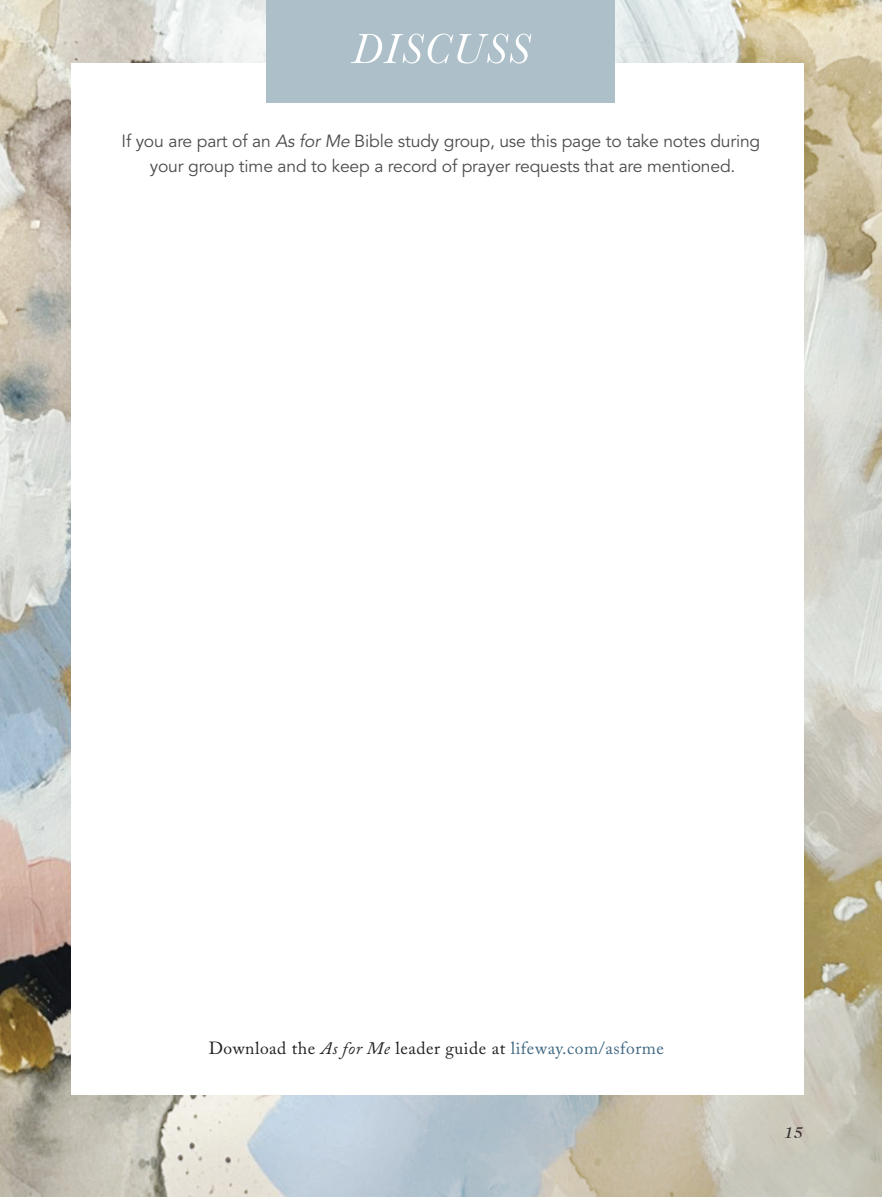
<style>
.page{position:relative;width:882px;height:1197px;background:#fff}
.page>*{position:absolute;margin:0;border:0;box-sizing:border-box;transform-origin:0 0}
.t1{font:17.5px/24.5px "Avenir LT Std";letter-spacing:-.01em;color:#4b4c4d;text-align:center}
.t2{font:17.5px "Adobe Caslon Pro";letter-spacing:.03em;color:#231f20}
.t3{font:italic 15.75px "Caslon 224 Std";color:#3e3e3f}
.s1{font-style:italic}
.s2{color:#3f6781}
</style>
<div class="page">
<img style="left:0;top:0;width:882px;height:1197px">
<div style="left:71px;top:64px;width:732px;height:1031px;background:#fff"></div>
<div style="left:267px;top:0;width:348px;height:103px;background:#adc0ca"></div>
<svg style="left:351px;top:34px;width:180px;height:30px"></svg>
<p class="t1" style="left:122px;top:129px;width:640px">If you are part of an <span class="s1">As for Me</span> Bible study group, use this page to take notes during your group time and to keep a record of prayer requests that are mentioned.</p>
<p class="t2" style="left:209px;top:1037px;width:457px">Download the <span class="s1">As for Me</span> leader guide at <span class="s2">lifeway.com/asforme</span></p>
<p class="t3" style="left:785px;top:1123px;width:20px">15</p>
</div>
